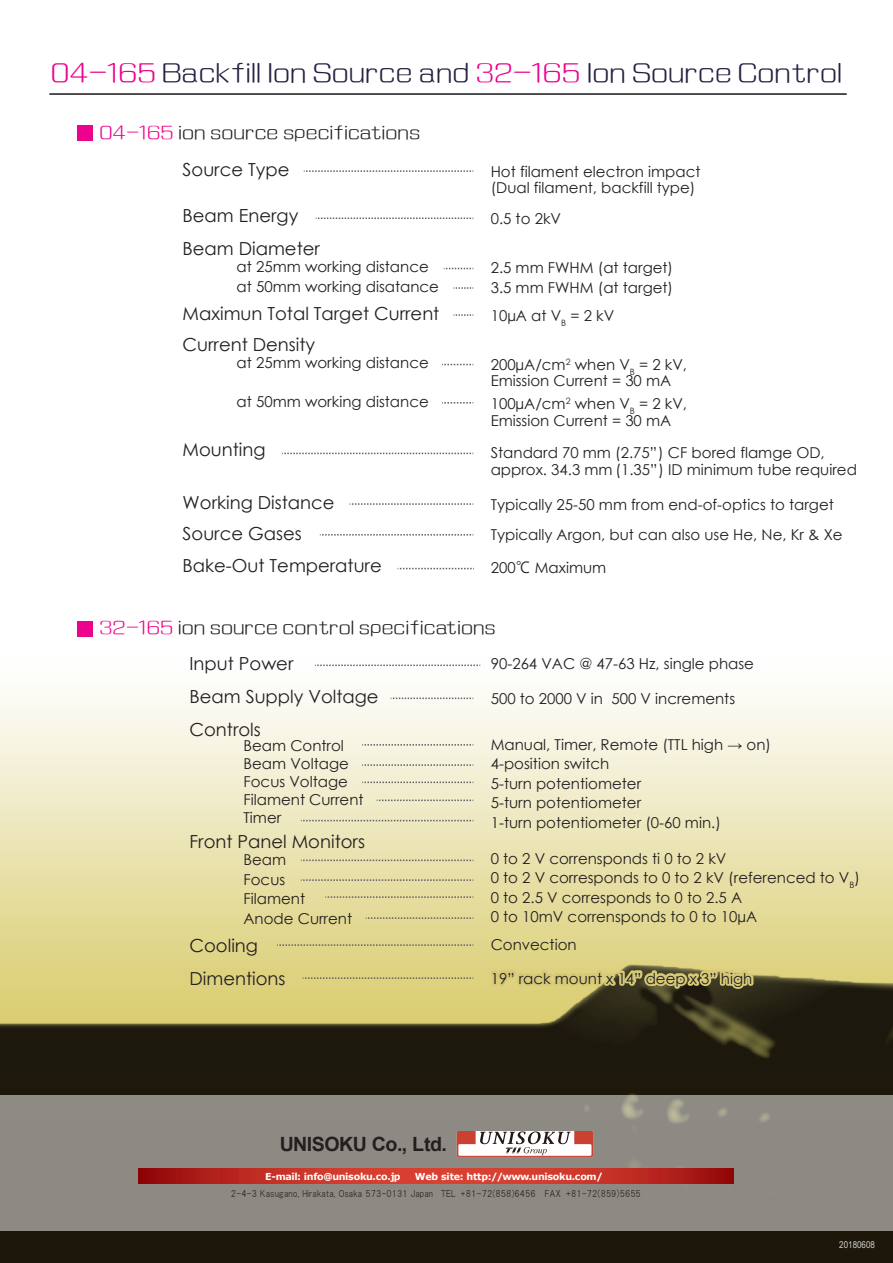
<style>
.page{position:relative;width:893px;height:1263px;background:#fff}
.page>*{position:absolute;margin:0;border:0;box-sizing:border-box;transform-origin:0 0}
.t1{font:25.5px "sbaim p";color:#242141}
.t2{font:700 19.65px "Arial";letter-spacing:-.025em;color:#231f20}
.t3{font:18px/33px "Century Gothic";color:#231f20}
.t4{font:18px "sbaim p";color:#231f20}
.t5{font:15px/19.5px "Century Gothic";color:#231f20}
.t6{font:700 9.6px "Verdana";letter-spacing:-.03em;color:#fff}
.t7{font:9.3px "Arial Narrow";color:#cecfd1;scale:1.05 1}
.t8{font:9.15px "HGP Gothic M";color:#231f20}
.s1{color:#ed028c}
.s2{font-family:"Koz Go Pr 6 N"}
</style>
<div class="page">
<img style="left:0;top:125px;width:893px;height:1138px">
<svg style="left:487px;top:961px;width:269px;height:31px"></svg>
<svg style="left:304px;top:170px;width:169px;height:2px"></svg>
<svg style="left:316px;top:218px;width:157px;height:1px"></svg>
<svg style="left:444px;top:268px;width:29px;height:1px"></svg>
<svg style="left:453px;top:287px;width:20px;height:2px"></svg>
<svg style="left:453px;top:314px;width:20px;height:2px"></svg>
<svg style="left:442px;top:364px;width:31px;height:1px"></svg>
<svg style="left:442px;top:402px;width:31px;height:2px"></svg>
<svg style="left:282px;top:453px;width:191px;height:1px"></svg>
<svg style="left:350px;top:503px;width:124px;height:2px"></svg>
<svg style="left:320px;top:534px;width:154px;height:2px"></svg>
<svg style="left:398px;top:568px;width:76px;height:1px"></svg>
<svg style="left:315px;top:665px;width:165px;height:1px"></svg>
<svg style="left:391px;top:698px;width:82px;height:1px"></svg>
<svg style="left:362px;top:744px;width:111px;height:2px"></svg>
<svg style="left:362px;top:764px;width:111px;height:2px"></svg>
<svg style="left:362px;top:782px;width:111px;height:1px"></svg>
<svg style="left:377px;top:800px;width:96px;height:1px"></svg>
<svg style="left:301px;top:820px;width:172px;height:1px"></svg>
<svg style="left:301px;top:860px;width:172px;height:1px"></svg>
<svg style="left:301px;top:879px;width:172px;height:2px"></svg>
<svg style="left:325px;top:896px;width:148px;height:2px"></svg>
<svg style="left:366px;top:917px;width:107px;height:2px"></svg>
<svg style="left:277px;top:944px;width:196px;height:2px"></svg>
<svg style="left:303px;top:977px;width:170px;height:2px"></svg>
<hr style="left:49px;top:93px;width:798px;height:2px;background:#231f20">
<div style="left:78px;top:125px;width:15px;height:16px;background:#ed028c"></div>
<div style="left:78px;top:621px;width:15px;height:15px;background:#ed028c"></div>
<div style="left:0;top:1095px;width:893px;height:135px;background:#8d8a84"></div>
<svg style="left:138px;top:1168px;width:595px;height:15px"></svg>
<svg style="left:457px;top:1131px;width:136px;height:26px"></svg>
<h1 class="t1" style="left:51px;top:60px;width:793px"><span class="s1">04-165</span> Backfill Ion Source and <span class="s1">32-165</span> Ion Source Control</h1>
<p class="t4" style="left:99px;top:124px;width:322px"><span class="s1">04-165</span> ion source specifications</p>
<p class="t3" style="left:183px;top:152px;width:108px">Source Type</p>
<p class="t3" style="left:183px;top:199px;width:139px">Beam Energy<br>Beam Diameter</p>
<p class="t5" style="left:237px;top:257px;width:204px">at 25mm working distance at 50mm working disatance</p>
<p class="t3" style="left:183px;top:297px;width:258px;line-height:31.5px">Maximun Total Target Current<br>Current Density</p>
<p class="t5" style="left:237px;top:353px;width:194px">at 25mm working distance</p>
<p class="t5" style="left:237px;top:392px;width:194px">at 50mm working distance</p>
<p class="t3" style="left:183px;top:433px;width:85px">Mounting</p>
<p class="t3" style="left:183px;top:486px;width:201px;line-height:31.5px">Working Distance<br>Source Gases<br>Bake-Out Temperature</p>
<p class="t5" style="left:491px;top:163px;width:211px;line-height:16.5px">Hot filament electron impact (Dual filament, backfill type)</p>
<p class="t5" style="left:491px;top:208px;width:72px">0.5 to 2kV</p>
<p class="t5" style="left:491px;top:258px;width:184px">2.5 mm FWHM (at target)<br>3.5 mm FWHM (at target)</p>
<p class="t5" style="left:491px;top:306px;width:125px">10µA at V<sub>B</sub> = 2 kV</p>
<p class="t5" style="left:491px;top:356px;width:198px;line-height:16.5px">200µA/cm<sup>2</sup> when V<sub>B</sub> = 2 kV,<br>Emission Current = 30 mA</p>
<p class="t5" style="left:491px;top:395px;width:198px;line-height:16.5px">100µA/cm<sup>2</sup> when V<sub>B</sub> = 2 kV,<br>Emission Current = 30 mA</p>
<p class="t5" style="left:491px;top:444px;width:368px;line-height:16.5px">Standard 70 mm (2.75”) CF bored flamge OD, approx. 34.3 mm (1.35”) ID minimum tube required</p>
<p class="t5" style="left:491px;top:489px;width:353px;line-height:30.8px">Typically 25-50 mm from end-of-optics to target<br>Typically Argon, but can also use He, Ne, Kr &amp; Xe</p>
<p class="t5" style="left:491px;top:557px;width:117px">200<span class="s2">℃</span> Maximum</p>
<p class="t4" style="left:99px;top:619px;width:398px"><span class="s1">32-165</span> ion source control specifications</p>
<p class="t3" style="left:190px;top:646px;width:191px">Input Power<br>Beam Supply Voltage<br>Controls</p>
<p class="t5" style="left:244px;top:737px;width:122px;line-height:18px">Beam Control<br>Beam Voltage<br>Focus Voltage<br>Filament Current<br>Timer</p>
<p class="t3" style="left:190px;top:825px;width:177px">Front Panel Monitors</p>
<p class="t5" style="left:244px;top:850px;width:110px">Beam<br>Focus<br>Filament<br>Anode Current</p>
<p class="t3" style="left:190px;top:928px;width:98px">Cooling<br>Dimentions</p>
<p class="t5" style="left:491px;top:653px;width:265px">90-264 VAC @ 47-63 Hz, single phase</p>
<p class="t5" style="left:491px;top:688px;width:246px">500 to 2000 V in 500 V increments</p>
<p class="t5" style="left:491px;top:734px;width:282px">Manual, Timer, Remote (TTL high → on)<br>4-position switch<br>5-turn potentiometer<br>5-turn potentiometer<br>1-turn potentiometer (0-60 min.)</p>
<p class="t5" style="left:491px;top:848px;width:371px">0 to 2 V corrensponds ti 0 to 2 kV<br>0 to 2 V corresponds to 0 to 2 kV (referenced to V<sub>B</sub>)<br>0 to 2.5 V corresponds to 0 to 2.5 A<br>0 to 10mV corrensponds to 0 to 10µA</p>
<p class="t5" style="left:491px;top:935px;width:87px">Convection</p>
<p class="t5" style="left:491px;top:968px;width:263px">19” rack mount x 14” deep x 3” high</p>
<h2 class="t2" style="left:280px;top:1130px;width:169px">UNISOKU Co., Ltd.</h2>
<p class="t6" style="left:265px;top:1169px;width:137px">E-mail: info@unisoku.co.jp</p>
<p class="t6" style="left:415px;top:1169px;width:190px">Web site: http://www.unisoku.com/</p>
<p class="t8" style="left:231px;top:1189px;width:412px">2-4-3 Kasugano, Hirakata, Osaka 573-0131 Japan TEL +81-72(858)6456 FAX +81-72(859)5655</p>
<p class="t7" style="left:839px;top:1237px;width:36px">20180608</p>
</div>
